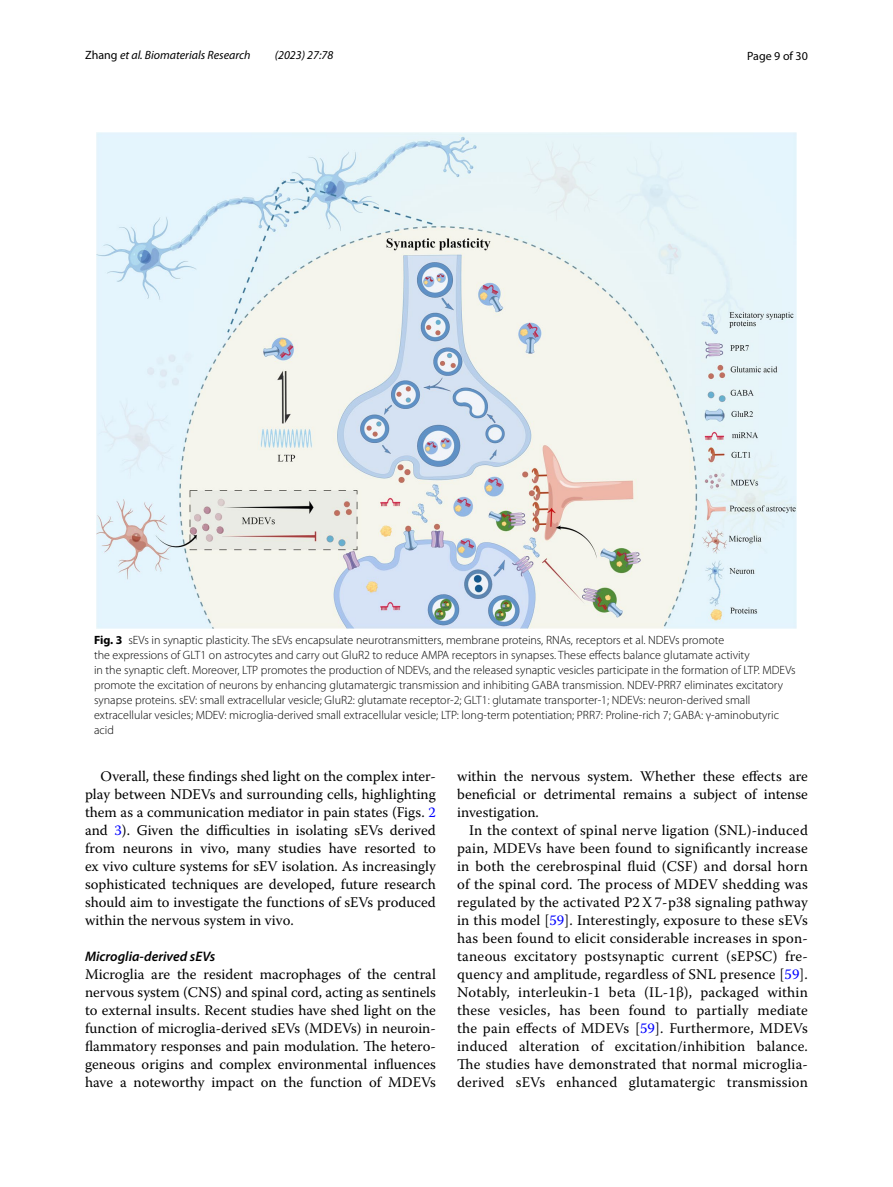
<style>
.page{position:relative;width:893px;height:1187px;background:#fff}
.page>*{position:absolute;margin:0;border:0;box-sizing:border-box;transform-origin:0 0}
.t1{font:14.7px/18px "Warnock Pro";color:#000;text-align:justify}
.t2{font:italic 600 13.8px "Myriad Pro";color:#000}
.t3{font:300 12px/15px "Myriad Pro";color:#000}
.t4{font:italic 12px "Myriad Pro";color:#000}
.t5{font:12px "Myriad Pro";color:#000}
.s1{font-style:normal}
.s2{font-weight:700}
.s3{color:#00f}
</style>
<div class="page">
<img style="left:96px;top:133px;width:701px;height:495px">
<p class="t4" style="left:85px;top:48px;width:167px"><span class="s1">Zhang</span> et al. Biomaterials Research</p>
<p class="t4" style="left:275px;top:48px;width:60px">(2023) 27:78</p>
<p class="t5" style="left:747px;top:48px;width:62px">Page 9 of 30</p>
<p class="t3" style="left:94px;top:632px;width:703px"><span class="s2">Fig. 3</span> sEVs in synaptic plasticity. The sEVs encapsulate neurotransmitters, membrane proteins, RNAs, receptors et al. NDEVs promote<br>the expressions of GLT1 on astrocytes and carry out GluR2 to reduce AMPA receptors in synapses. These effects balance glutamate activity<br>in the synaptic cleft. Moreover, LTP promotes the production of NDEVs, and the released synaptic vesicles participate in the formation of LTP. MDEVs promote the excitation of neurons by enhancing glutamatergic transmission and inhibiting GABA transmission. NDEV-PRR7 eliminates excitatory synapse proteins. sEV: small extracellular vesicle; GluR2: glutamate receptor-2; GLT1: glutamate transporter-1; NDEVs: neuron-derived small extracellular vesicles; MDEV: microglia-derived small extracellular vesicle; LTP: long-term potentiation; PRR7: Proline-rich 7; GABA: γ-aminobutyric acid</p>
<p class="t1" style="left:85px;top:766px;width:352px;text-indent:15px">Overall, these findings shed light on the complex inter&shy;play between NDEVs and surrounding cells, highlighting them as a communication mediator in pain states (Figs. <span class="s3">2 </span>and <span class="s3">3</span>). Given the difficulties in isolating sEVs derived from neurons in vivo, many studies have resorted to ex vivo culture systems for sEV isolation. As increasingly sophisticated techniques are developed, future research should aim to investigate the functions of sEVs produced within the nervous system in vivo.</p>
<p class="t2" style="left:85px;top:947px;width:132px">Microglia‑derived sEVs</p>
<p class="t1" style="left:85px;top:964px;width:352px">Microglia are the resident macrophages of the central nervous system (CNS) and spinal cord, acting as sentinels to external insults. Recent studies have shed light on the function of microglia-derived sEVs (MDEVs) in neuroin&shy;flammatory responses and pain modulation. The hetero&shy;geneous origins and complex environmental influences have a noteworthy impact on the function of MDEVs</p>
<p class="t1" style="left:457px;top:766px;width:352px">within the nervous system. Whether these effects are beneficial or detrimental remains a subject of intense investigation.</p>
<p class="t1" style="left:457px;top:820px;width:352px;text-indent:12px">In the context of spinal nerve ligation (SNL)-induced pain, MDEVs have been found to significantly increase in both the cerebrospinal fluid (CSF) and dorsal horn of the spinal cord. The process of MDEV shedding was regulated by the activated P2X7-p38 signaling pathway in this model [<span class="s3">59</span>]. Interestingly, exposure to these sEVs has been found to elicit considerable increases in spon&shy;taneous excitatory postsynaptic current (sEPSC) fre&shy;quency and amplitude, regardless of SNL presence [<span class="s3">59</span>].<br>Notably, interleukin-1 beta (IL-1β), packaged within these vesicles, has been found to partially mediate the pain effects of MDEVs [<span class="s3">59</span>]. Furthermore, MDEVs induced alteration of excitation/inhibition balance.<br>The studies have demonstrated that normal microglia&shy;derived sEVs enhanced glutamatergic transmission</p>
</div>
